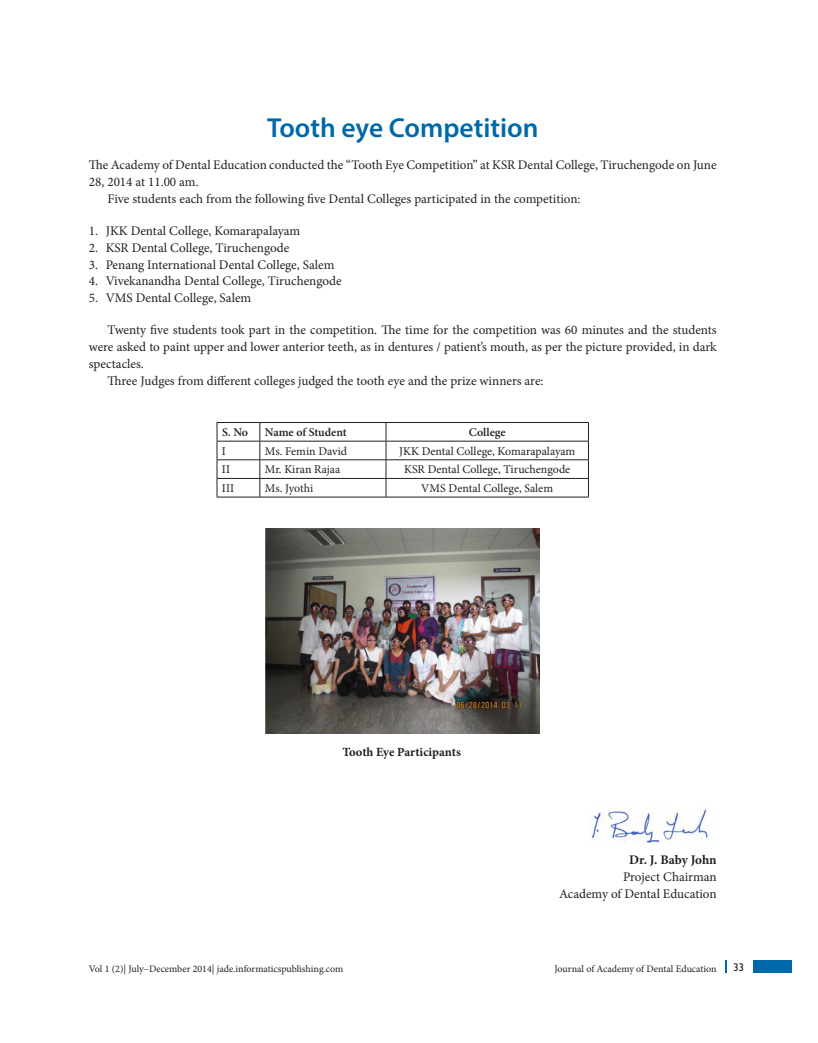
<style>
.page{position:relative;width:818px;height:1043px;background:#fff}
.page>*{position:absolute;margin:0;border:0;box-sizing:border-box;transform-origin:0 0}
.AT{font:600 27.5px "Myriad Pro";color:#0068a9}
.Text_Ind{font:13.12px/16.9px "Minion Pro";color:#231f20;text-align:justify}
.Text{font:13.12px/16.9px "Minion Pro";color:#231f20}
.Text-2{font:700 13.12px "Minion Pro";letter-spacing:-.005em;color:#231f20}
.Fig_cap{font:700 12.5px "Minion Pro";letter-spacing:-.005em;color:#231f20}
.TabBody{font:11.88px "Minion Pro";color:#231f20}
.TabCH{font:600 11.88px "Minion Pro";letter-spacing:-.005em;color:#231f20}
.Paragraph_Style_1{font:11.25px "Gill Sans";color:#231f20}
.t1{font:10px "Minion Pro";color:#231f20}
</style>
<div class="page">
<div style="left:753px;top:960px;width:38px;height:12px;background:#0068a9"></div>
<svg style="left:725px;top:960px;width:1px;height:12px"></svg>
<hr style="left:217px;top:422px;width:43px;height:1px;background:#231f20">
<hr style="left:260px;top:422px;width:126px;height:1px;background:#231f20">
<hr style="left:386px;top:422px;width:202px;height:1px;background:#231f20">
<hr style="left:217px;top:441px;width:43px;height:1px;background:#231f20">
<hr style="left:260px;top:441px;width:126px;height:1px;background:#231f20">
<hr style="left:386px;top:441px;width:202px;height:1px;background:#231f20">
<hr style="left:217px;top:459px;width:43px;height:1px;background:#231f20">
<hr style="left:260px;top:459px;width:126px;height:1px;background:#231f20">
<hr style="left:386px;top:459px;width:202px;height:1px;background:#231f20">
<hr style="left:217px;top:478px;width:43px;height:1px;background:#231f20">
<svg style="left:217px;top:423px;width:1px;height:74px"></svg>
<hr style="left:260px;top:478px;width:126px;height:1px;background:#231f20">
<svg style="left:259px;top:423px;width:1px;height:74px"></svg>
<hr style="left:386px;top:478px;width:202px;height:1px;background:#231f20">
<svg style="left:385px;top:423px;width:1px;height:74px"></svg>
<svg style="left:588px;top:423px;width:1px;height:74px"></svg>
<hr style="left:217px;top:497px;width:43px;height:1px;background:#231f20">
<hr style="left:260px;top:497px;width:126px;height:1px;background:#231f20">
<hr style="left:386px;top:497px;width:202px;height:1px;background:#231f20">
<img style="left:266px;top:528px;width:273px;height:205px">
<img style="left:591px;top:806px;width:117px;height:36px">
<p class="AT" style="left:267px;top:110px;width:273px">Tooth eye Competition</p>
<p class="Text" style="left:89px;top:156px;width:629px">The Academy of Dental Education conducted the “Tooth Eye Competition” at KSR Dental College, Tiruchengode on June<br>28, 2014 at 11.00 am.</p>
<p class="Text_Ind" style="left:108px;top:190px;width:474px">Five students each from the following five Dental Colleges participated in the competition:</p>
<p class="Text_Ind" style="left:89px;top:222px;width:213px">1. JKK Dental College, Komarapalayam</p>
<p class="Text_Ind" style="left:89px;top:239px;width:202px">2. KSR Dental College, Tiruchengode</p>
<p class="Text_Ind" style="left:89px;top:256px;width:247px">3. Penang International Dental College, Salem</p>
<p class="Text_Ind" style="left:89px;top:273px;width:254px">4. Vivekanandha Dental College, Tiruchengode</p>
<p class="Text_Ind" style="left:89px;top:290px;width:164px">5. VMS Dental College, Salem</p>
<p class="Text_Ind" style="left:89px;top:321px;width:629px;text-indent:19px">Twenty five students took part in the competition. The time for the competition was 60 minutes and the students were asked to paint upper and lower anterior teeth, as in dentures / patient’s mouth, as per the picture provided, in dark spectacles.</p>
<p class="Text_Ind" style="left:108px;top:372px;width:437px">Three Judges from different colleges judged the tooth eye and the prize winners are:</p>
<p class="TabCH" style="left:222px;top:424px;width:28px">S. No</p>
<p class="TabCH" style="left:265px;top:424px;width:83px">Name of Student</p>
<p class="TabCH" style="left:469px;top:424px;width:38px">College</p>
<p class="TabBody" style="left:222px;top:443px;width:6px">I</p>
<p class="TabBody" style="left:265px;top:443px;width:84px">Ms. Femin David</p>
<p class="TabBody" style="left:399px;top:443px;width:178px">JKK Dental College, Komarapalayam</p>
<p class="TabBody" style="left:222px;top:461px;width:10px">II</p>
<p class="TabBody" style="left:265px;top:461px;width:77px">Mr. Kiran Rajaa</p>
<p class="TabBody" style="left:404px;top:461px;width:168px">KSR Dental College, Tiruchengode</p>
<p class="TabBody" style="left:222px;top:480px;width:14px">III</p>
<p class="TabBody" style="left:265px;top:480px;width:50px">Ms. Jyothi</p>
<p class="TabBody" style="left:421px;top:480px;width:133px">VMS Dental College, Salem</p>
<p class="Fig_cap" style="left:342px;top:743px;width:120px">Tooth Eye Participants</p>
<p class="Text-2" style="left:629px;top:850px;width:89px">Dr. J. Baby John</p>
<p class="Text" style="left:623px;top:868px;width:95px">Project Chairman</p>
<p class="Text" style="left:559px;top:885px;width:159px">Academy of Dental Education</p>
<p class="t1" style="left:89px;top:962px;width:256px">Vol 1 (2)| July–December 2014| jade.informaticspublishing.com</p>
<p class="t1" style="left:554px;top:962px;width:164px">Journal of Academy of Dental Education</p>
<p class="Paragraph_Style_1" style="left:733px;top:960px;width:13px">33</p>
</div>
